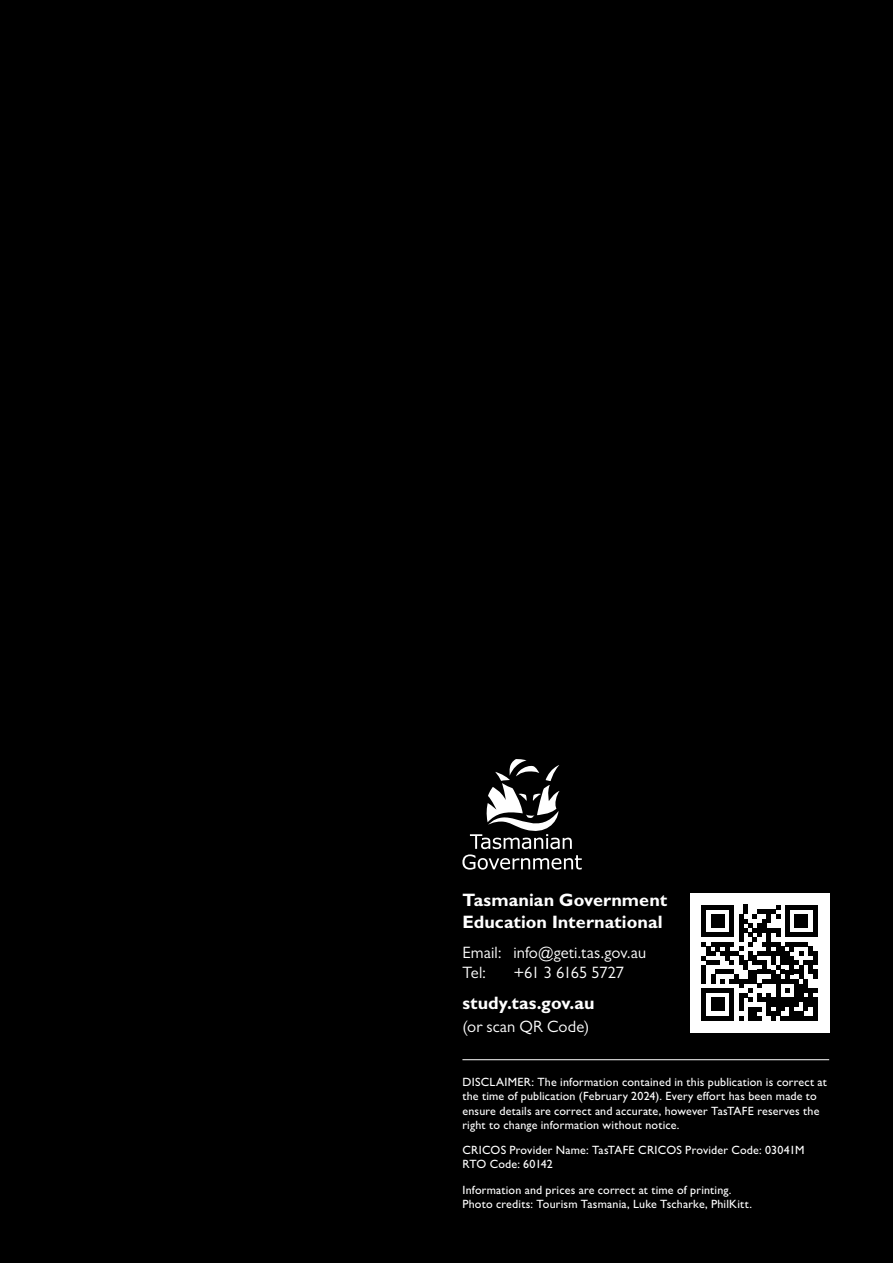
<style>
.page{position:relative;width:893px;height:1263px;background:#000}
.page>*{position:absolute;margin:0;border:0;box-sizing:border-box;transform-origin:0 0}
.t1{font:700 18px/21.6px "Gill Sans MT Pro";color:#fff}
.t2{font:16.5px/19.8px "Gill Sans MT Pro";letter-spacing:.005em;color:#fff}
.t3{font:500 12px/14.4px "Gill Sans MT Pro";letter-spacing:.015em;color:#fff}
</style>
<div class="page">
<hr style="left:462px;top:1059px;width:367px;height:1px;background:#fff">
<div style="left:690px;top:893px;width:139px;height:139px;background:#fff"></div>
<svg style="left:702px;top:905px;width:115px;height:115px"></svg>
<svg style="left:462px;top:759px;width:120px;height:111px"></svg>
<h1 class="t1" style="left:462px;top:889px;width:206px">Tasmanian Government<br>Education International</h1>
<h2 class="t2" style="left:462px;top:942px;width:185px">Email: info@geti.tas.gov.au<br>Tel:</h2>
<h2 class="t2" style="left:513px;top:962px;width:112px">+61 3 6165 5727</h2>
<h1 class="t1" style="left:462px;top:992px;width:134px">study.tas.gov.au</h1>
<h2 class="t2" style="left:462px;top:1017px;width:128px">(or scan QR Code)</h2>
<p class="t3" style="left:462px;top:1074px;width:366px">DISCLAIMER: The information contained in this publication is correct at the time of publication (February 2024). Every effort has been made to ensure details are correct and accurate, however TasTAFE reserves the right to change information without notice.</p>
<p class="t3" style="left:462px;top:1143px;width:344px">CRICOS Provider Name: TasTAFE CRICOS Provider Code: 03041M<br>RTO Code: 60142</p>
<p class="t3" style="left:462px;top:1182px;width:291px">Information and prices are correct at time of printing.<br>Photo credits: Tourism Tasmania, Luke Tscharke, PhilKitt.</p>
</div>
